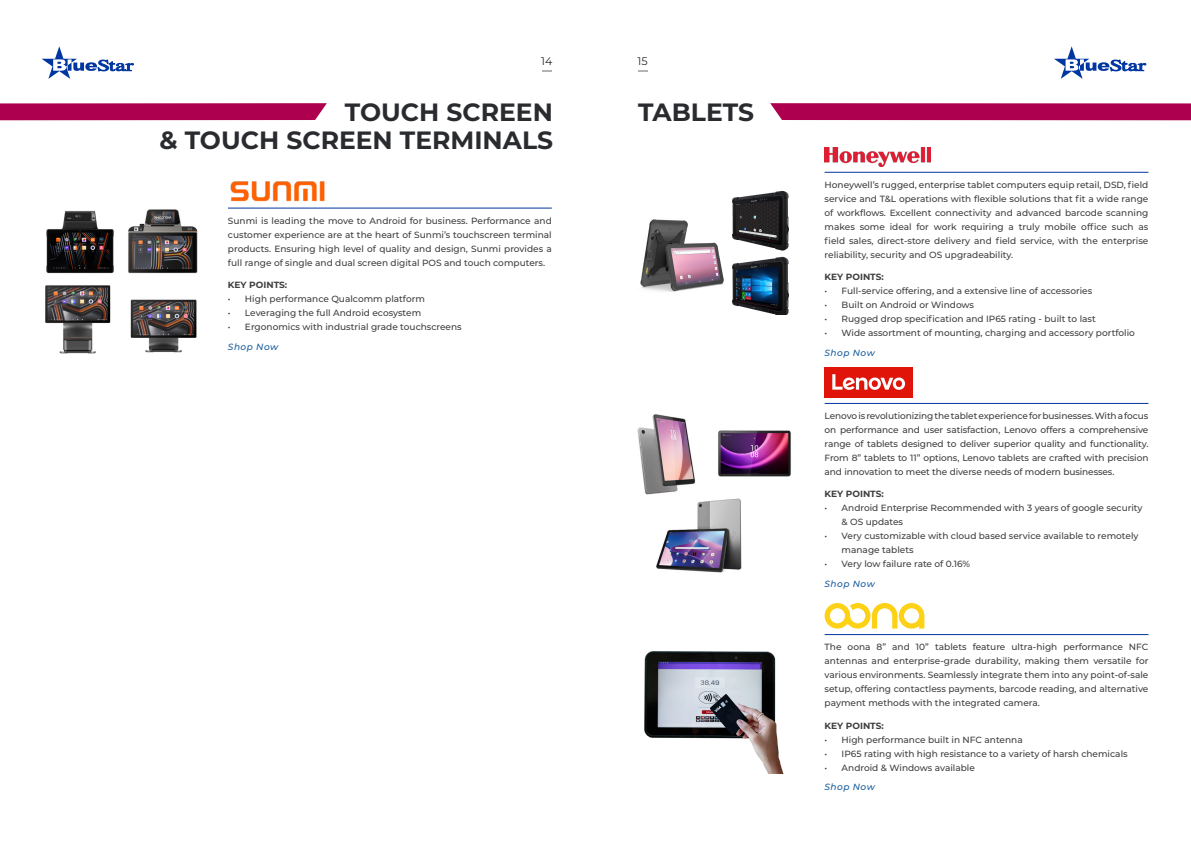
<style>
.page{position:relative;width:1191px;height:842px;background:#fff}
.page>*{position:absolute;margin:0;border:0;box-sizing:border-box;transform-origin:0 0}
.Headline{font:700 25px/28px "Montserrat";color:#292b2f;text-align:right}
.t1{font:11px "Montserrat";color:#292b2f}
.Paragraph{font:500 9px/14px "Montserrat";color:#3e3e3f;text-align:justify}
.KeyPoints{font:700 9px "Montserrat";color:#3e3e3f}
.Websites{font:italic 500 9px "Montserrat";letter-spacing:.05em;color:#175d9e}
</style>
<div class="page">
<svg style="left:42px;top:46px;width:92px;height:33px"></svg>
<svg style="left:1054px;top:46px;width:92px;height:33px"></svg>
<svg style="left:638px;top:70px;width:9px;height:2px"></svg>
<svg style="left:542px;top:70px;width:10px;height:2px"></svg>
<hr style="left:228px;top:208px;width:324px;height:1px;background:#0036a0">
<img style="left:230px;top:181px;width:95px;height:21px">
<hr style="left:824px;top:172px;width:324px;height:1px;background:#0036a0">
<hr style="left:824px;top:403px;width:324px;height:1px;background:#0036a0">
<hr style="left:824px;top:634px;width:324px;height:1px;background:#0036a0">
<img style="left:824px;top:147px;width:106px;height:19px">
<img style="left:824px;top:368px;width:88px;height:29px">
<svg style="left:824px;top:603px;width:100px;height:25px"></svg>
<img style="left:640px;top:190px;width:149px;height:124px">
<img style="left:644px;top:651px;width:140px;height:122px">
<img style="left:637px;top:414px;width:154px;height:159px">
<svg style="left:770px;top:103px;width:421px;height:17px;background:#af0854"></svg>
<svg style="left:0;top:103px;width:327px;height:17px;background:#af0955"></svg>
<img style="left:45px;top:209px;width:153px;height:145px">
<p class="t1" style="left:541px;top:53px;width:13px">14</p>
<p class="t1" style="left:637px;top:53px;width:12px">15</p>
<p class="Headline" style="left:638px;top:96px;width:117px">TABLETS</p>
<p class="Headline" style="left:159px;top:96px;width:395px">TOUCH SCREEN<br>&amp; TOUCH SCREEN TERMINALS</p>
<p class="Paragraph" style="left:228px;top:213px;width:325px">Sunmi is leading the move to Android for business. Performance and customer experience are at the heart of Sunmi’s touchscreen terminal products. Ensuring high level of quality and design, Sunmi provides a full range of single and dual screen digital POS and touch computers.</p>
<p class="KeyPoints" style="left:228px;top:278px;width:61px">KEY POINTS:</p>
<p class="Paragraph" style="left:228px;top:291px;width:198px">• High performance Qualcomm platform</p>
<p class="Paragraph" style="left:228px;top:305px;width:195px">• Leveraging the full Android ecosystem</p>
<p class="Paragraph" style="left:228px;top:319px;width:235px">• Ergonomics with industrial grade touchscreens</p>
<p class="Websites" style="left:228px;top:340px;width:52px">Shop Now</p>
<p class="Paragraph" style="left:824px;top:177px;width:325px">Honeywell’s rugged, enterprise tablet computers equip retail, DSD, field service and T&amp;L operations with flexible solutions that fit a wide range of workflows. Excellent connectivity and advanced barcode scanning makes some ideal for work requiring a truly mobile office such as field sales, direct-store delivery and field service, with the enterprise reliability, security and OS upgradeability.</p>
<p class="KeyPoints" style="left:824px;top:271px;width:61px">KEY POINTS:</p>
<p class="Paragraph" style="left:824px;top:284px;width:269px">• Full-service offering, and a extensive line of accessories</p>
<p class="Paragraph" style="left:824px;top:298px;width:151px">• Built on Android or Windows</p>
<p class="Paragraph" style="left:824px;top:312px;width:273px">• Rugged drop specification and IP65 rating - built to last</p>
<p class="Paragraph" style="left:824px;top:326px;width:312px">• Wide assortment of mounting, charging and accessory portfolio</p>
<p class="Websites" style="left:824px;top:346px;width:52px">Shop Now</p>
<p class="Paragraph" style="left:824px;top:408px;width:325px">Lenovo is revolutionizing the tablet experience for businesses. With a focus on performance and user satisfaction, Lenovo offers a comprehensive range of tablets designed to deliver superior quality and functionality.<br>From 8” tablets to 11” options, Lenovo tablets are crafted with precision and innovation to meet the diverse needs of modern businesses.</p>
<p class="KeyPoints" style="left:824px;top:488px;width:61px">KEY POINTS:</p>
<p class="Paragraph" style="left:841px;top:501px;width:302px;text-indent:-17px">• Android Enterprise Recommended with 3 years of google security &amp; OS updates</p>
<p class="Paragraph" style="left:841px;top:529px;width:298px;text-indent:-17px">• Very customizable with cloud based service available to remotely manage tablets</p>
<p class="Paragraph" style="left:824px;top:557px;width:147px">• Very low failure rate of 0.16%</p>
<p class="Websites" style="left:824px;top:578px;width:52px">Shop Now</p>
<p class="Paragraph" style="left:824px;top:639px;width:325px">The oona 8” and 10” tablets feature ultra-high performance NFC antennas and enterprise-grade durability, making them versatile for various environments. Seamlessly integrate them into any point-of-sale setup, offering contactless payments, barcode reading, and alternative payment methods with the integrated camera.</p>
<p class="KeyPoints" style="left:824px;top:719px;width:61px">KEY POINTS:</p>
<p class="Paragraph" style="left:824px;top:732px;width:200px">• High performance built in NFC antenna</p>
<p class="Paragraph" style="left:824px;top:746px;width:304px">• IP65 rating with high resistance to a variety of harsh chemicals</p>
<p class="Paragraph" style="left:824px;top:760px;width:152px">• Android &amp; Windows available</p>
<p class="Websites" style="left:824px;top:781px;width:52px">Shop Now</p>
</div>
